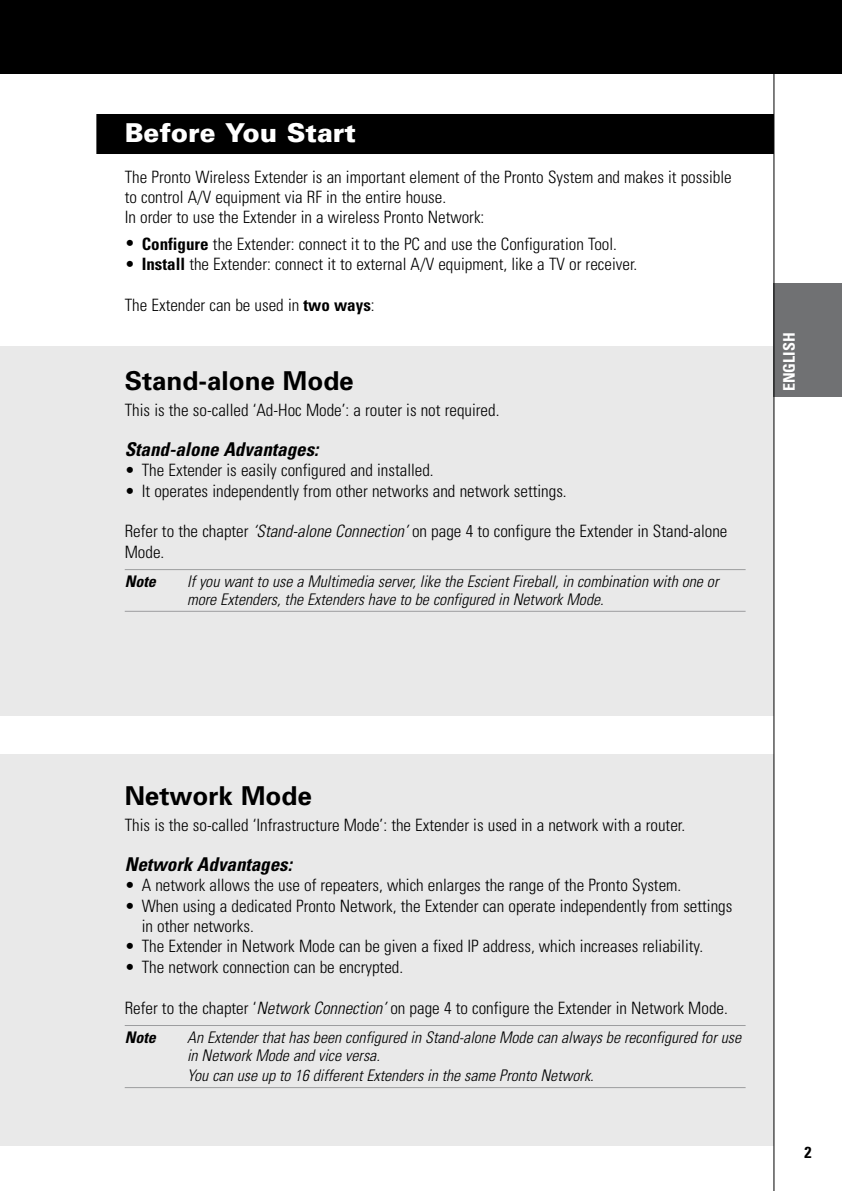
<style>
.page{position:relative;width:842px;height:1191px;background:#fff}
.page>*{position:absolute;margin:0;border:0;box-sizing:border-box;transform-origin:0 0}
.t1{font:700 26px "Univers";color:#000}
.t2{font:900 26px "Univers";color:#fff}
.t3{font:italic 700 condensed 19px "Univers";color:#000}
.t4{font:300 condensed 17px/20.4px "Univers";color:#000}
.t5{font:italic 300 condensed 16px/18px "Univers";color:#000}
.t6{font:italic 700 condensed 16px "Univers";color:#000}
.t7{font:700 condensed 16px "Univers";color:#fff}
.t8{font:700 condensed 16px "Univers";color:#000}
.s1{font-weight:700}
.s2{font-style:italic}
</style>
<div class="page">
<div style="left:774px;top:283px;width:68px;height:114px;background:#707173"></div>
<hr style="left:773px;top:0;width:1px;height:1191px;background:#000">
<div style="left:0;top:0;width:842px;height:74px;background:#000"></div>
<div style="left:96px;top:114px;width:678px;height:40px;background:#000"></div>
<hr style="left:125px;top:569px;width:621px;height:1px;background:#9c9d9f">
<hr style="left:125px;top:611px;width:621px;height:1px;background:#9c9d9f">
<hr style="left:125px;top:1025px;width:621px;height:1px;background:#9c9d9f">
<hr style="left:125px;top:1087px;width:621px;height:1px;background:#9c9d9f">
<h1 class="t2" style="left:125px;top:116px;width:233px">Before You Start</h1>
<p class="t4" style="left:125px;top:166px;width:608px">The Pronto Wireless Extender is an important element of the Pronto System and makes it possible to control A/V equipment via RF in the entire house.<br>In order to use the Extender in a wireless Pronto Network:</p>
<p class="t4" style="left:125px;top:233px;width:494px">• <span class="s1">Configure</span> the Extender: connect it to the PC and use the Configuration Tool.</p>
<p class="t4" style="left:125px;top:253px;width:514px">• <span class="s1">Install</span> the Extender: connect it to external A/V equipment, like a TV or receiver.</p>
<p class="t4" style="left:125px;top:294px;width:251px">The Extender can be used in <span class="s1">two ways</span>:</p>
<h1 class="t1" style="left:125px;top:365px;width:230px">Stand-alone Mode</h1>
<p class="t4" style="left:125px;top:399px;width:376px">This is the so-called ‘Ad-Hoc Mode’: a router is not required.</p>
<p class="t3" style="left:125px;top:437px;width:195px">Stand-alone Advantages:</p>
<p class="t4" style="left:125px;top:460px;width:310px">• The Extender is easily configured and installed.</p>
<p class="t4" style="left:125px;top:480px;width:443px">• It operates independently from other networks and network settings.</p>
<p class="t4" style="left:125px;top:521px;width:604px">Refer to the chapter <span class="s2">‘Stand-alone Connection’</span> on page 4 to configure the Extender in Stand-alone<br>Mode.</p>
<p class="t6" style="left:125px;top:571px;width:33px">Note</p>
<p class="t5" style="left:187px;top:572px;width:533px">If you want to use a Multimedia server, like the Escient Fireball, in combination with one or more Extenders, the Extenders have to be configured in Network Mode.</p>
<p class="t7" style="left:779px;top:391px;width:60px;rotate:-90deg">ENGLISH</p>
<h1 class="t1" style="left:125px;top:780px;width:189px">Network Mode</h1>
<p class="t4" style="left:125px;top:814px;width:562px">This is the so-called ‘Infrastructure Mode’: the Extender is used in a network with a router.</p>
<p class="t3" style="left:125px;top:852px;width:169px">Network Advantages:</p>
<p class="t4" style="left:125px;top:874px;width:558px">• A network allows the use of repeaters, which enlarges the range of the Pronto System.</p>
<p class="t4" style="left:142px;top:895px;width:592px;text-indent:-17px">• When using a dedicated Pronto Network, the Extender can operate independently from settings in other networks.</p>
<p class="t4" style="left:125px;top:936px;width:580px">• The Extender in Network Mode can be given a fixed IP address, which increases reliability.</p>
<p class="t4" style="left:125px;top:956px;width:280px">• The network connection can be encrypted.</p>
<p class="t4" style="left:125px;top:997px;width:605px">Refer to the chapter ‘<span class="s2">Network Connection’</span> on page 4 to configure the Extender in Network Mode.</p>
<p class="t6" style="left:125px;top:1027px;width:33px">Note</p>
<p class="t5" style="left:187px;top:1028px;width:555px">An Extender that has been configured in Stand-alone Mode can always be reconfigured for use in Network Mode and vice versa.</p>
<p class="t5" style="left:187px;top:1066px;width:408px">You can use up to 16 different Extenders in the same Pronto Network.</p>
<p class="t8" style="left:804px;top:1142px;width:9px">2</p>
</div>
